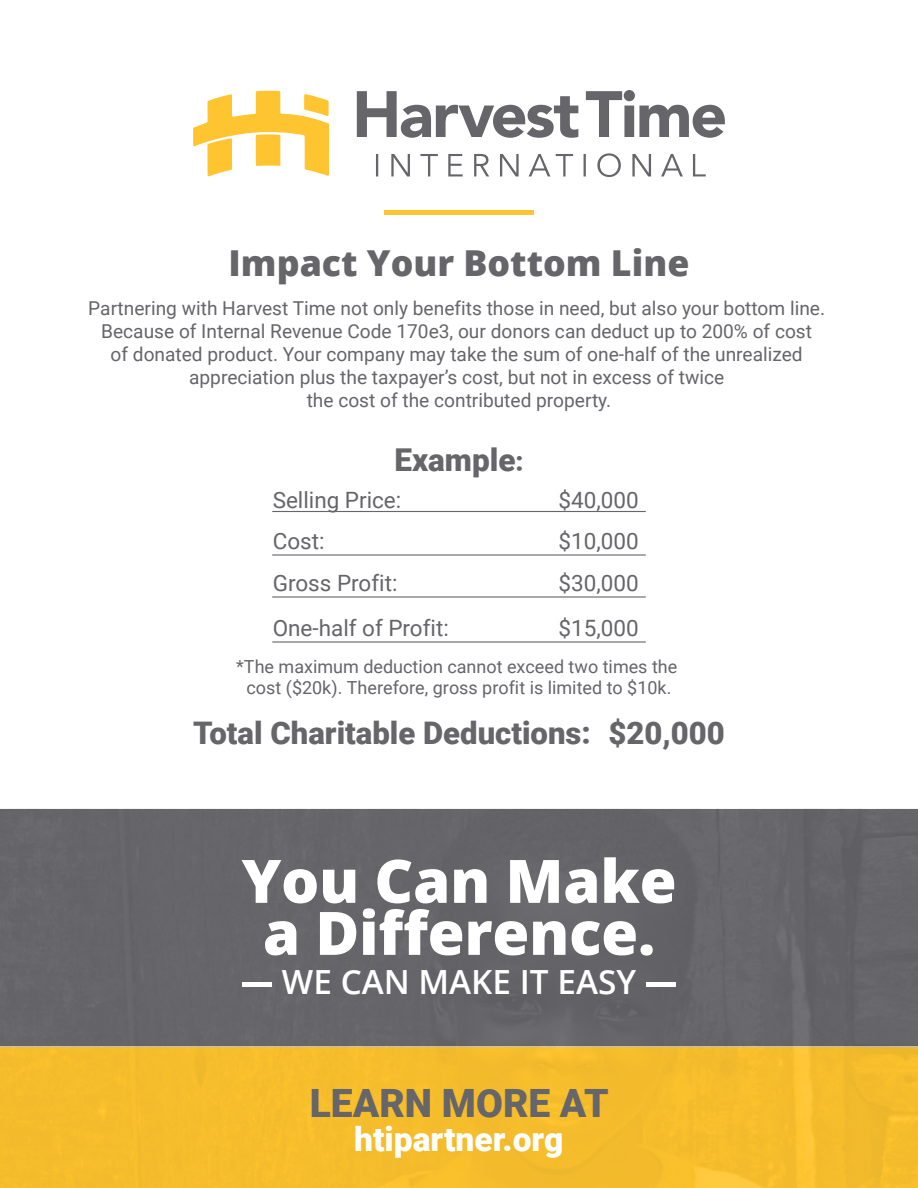
<style>
.page{position:relative;width:918px;height:1188px;background:#fff}
.page>*{position:absolute;margin:0;border:0;box-sizing:border-box;transform-origin:0 0}
.t1{font:800 60px/52.1px "Open Sans";letter-spacing:-.005em;color:#fff;text-align:center}
.t2{font:900 39px "Roboto";color:#65656a}
.t3{font:800 35.7px "Open Sans";color:#65656a}
.t4{font:900 33.6px "Roboto";color:#fff}
.t5{font:600 33.3px "Open Sans";color:#fff}
.t6{font:900 31.5px "Roboto";color:#65656a}
.t7{font:900 31.05px "Roboto";color:#65656a}
.t8{font:22.5px/41.5px "Roboto";color:#65656a}
.t9{font:19.2px/23px "Roboto";color:#65656a;text-align:center}
.t10{font:18px/21.6px "Roboto";color:#65656a;text-align:center}
.s1{font-size:27px}
</style>
<div class="page">
<div style="left:0;top:1047px;width:918px;height:141px;background:#f5bd2c"></div>
<div style="left:0;top:809px;width:918px;height:237px;background:#65656a"></div>
<hr style="left:272px;top:511px;width:374px;height:1px;background:#65656a">
<hr style="left:272px;top:554px;width:374px;height:2px;background:#65656a">
<hr style="left:272px;top:596px;width:374px;height:2px;background:#65656a">
<hr style="left:272px;top:641px;width:374px;height:2px;background:#65656a">
<hr style="left:384px;top:211px;width:150px;height:4px;background:#ffc530">
<svg style="left:357px;top:90px;width:368px;height:87px"></svg>
<svg style="left:193px;top:91px;width:136px;height:85px"></svg>
<div style="left:242px;top:982px;width:30px;height:5px;background:#fff"></div>
<div style="left:646px;top:982px;width:30px;height:5px;background:#fff"></div>
<h3 class="t3" style="left:229px;top:236px;width:462px">Impact Your Bottom Line</h3>
<p class="t9" style="left:88px;top:296px;width:738px">Partnering with Harvest Time not only benefits those in need, but also your bottom line.<br>Because of Internal Revenue Code 170e3, our donors can deduct up to 200% of cost<br>of donated product. Your company may take the sum of one-half of the unrealized appreciation plus the taxpayer’s cost, but not in excess of twice<br>the cost of the contributed property.</p>
<h3 class="t6" style="left:394px;top:437px;width:131px">Example<span class="s1">:</span></h3>
<p class="t8" style="left:273px;top:478px;width:130px">Selling Price:<br>Cost:<br>Gross Profit:</p>
<p class="t8" style="left:559px;top:478px;width:82px;text-align:justify">$40,000 $10,000 $30,000</p>
<p class="t8" style="left:273px;top:606px;width:178px">One-half of Profit:</p>
<p class="t8" style="left:559px;top:606px;width:82px">$15,000</p>
<p class="t10" style="left:236px;top:655px;width:443px">*The maximum deduction cannot exceed two times the cost ($20k). Therefore, gross profit is limited to $10k.</p>
<h3 class="t7" style="left:193px;top:712px;width:533px">Total Charitable Deductions: $20,000</h3>
<h1 class="t1" style="left:242px;top:852px;width:437px">You Can Make a Difference.</h1>
<h3 class="t5" style="left:282px;top:959px;width:356px">WE CAN MAKE IT EASY</h3>
<h2 class="t2" style="left:310px;top:1076px;width:300px">LEARN MORE AT</h2>
<h3 class="t4" style="left:354px;top:1115px;width:211px">htipartner.org</h3>
</div>
